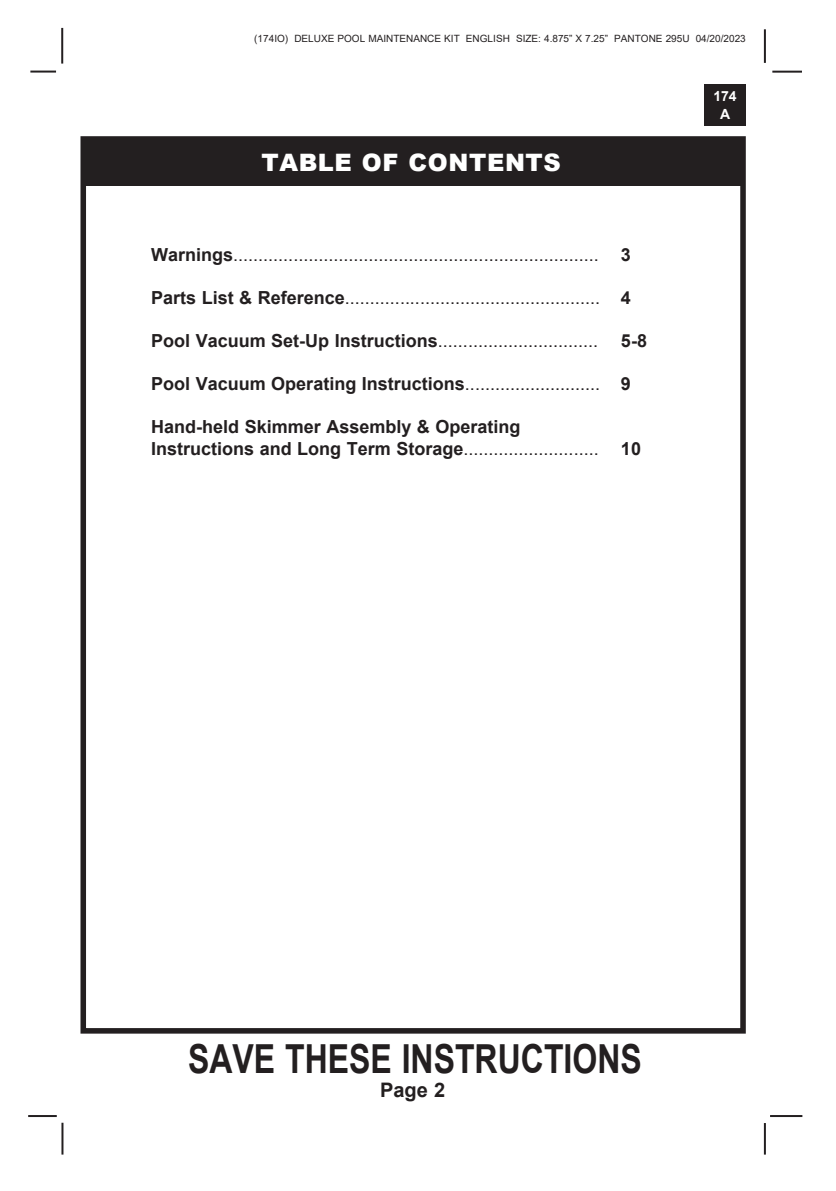
<style>
.page{position:relative;width:836px;height:1191px;background:#fff}
.page>*{position:absolute;margin:0;border:0;box-sizing:border-box;transform-origin:0 0}
.t1{font:700 40px "Arial";color:#231f20;scale:.8 1}
.t2{font:900 24px "Arial";letter-spacing:.025em;color:#fff}
.t3{font:700 20px "Arial";color:#231f20}
.t4{font:18px "Arial";color:#231f20}
.t5{font:700 18px "Arial";color:#231f20}
.t6{font:700 14px/18px "Arial";color:#fff;text-align:center}
.t7{font:10px "Arial";color:#231f20}
.s1{font-weight:700}
.s2{font-weight:400}
</style>
<div class="page">
<hr style="left:769px;top:1115px;width:33px;height:2px;background:#231f20">
<hr style="left:772px;top:71px;width:29px;height:2px;background:#231f20">
<hr style="left:763px;top:29px;width:2px;height:34px;background:#231f20">
<hr style="left:763px;top:1123px;width:2px;height:31px;background:#231f20">
<div style="left:80px;top:136px;width:665px;height:897px;border:6px solid #231f20"></div>
<div style="left:704px;top:84px;width:41px;height:41px;background:#231f20"></div>
<hr style="left:30px;top:71px;width:26px;height:2px;background:#231f20">
<hr style="left:61px;top:28px;width:2px;height:36px;background:#231f20">
<hr style="left:61px;top:1122px;width:2px;height:32px;background:#231f20">
<hr style="left:28px;top:1115px;width:29px;height:2px;background:#231f20">
<div style="left:84px;top:141px;width:657px;height:44px;background:#231f20"></div>
<p class="t7" style="left:254px;top:31px;width:493px">(174IO) DELUXE POOL MAINTENANCE KIT ENGLISH SIZE: 4.875” X 7.25” PANTONE 295U 04/20/2023</p>
<p class="t2" style="left:261px;top:145px;width:301px">TABLE OF CONTENTS</p>
<p class="t4" style="left:151px;top:242px;width:481px"><span class="s1">Warnings</span>......................................................................... <span class="s1">3</span></p>
<p class="t4" style="left:151px;top:285px;width:481px"><span class="s1">Parts List &amp; Reference</span>................................................... <span class="s1">4</span></p>
<p class="t4" style="left:151px;top:328px;width:448px"><span class="s1">Pool Vacuum Set-Up Instructions</span>................................</p>
<p class="t5" style="left:620px;top:328px;width:28px">5-8</p>
<p class="t5" style="left:151px;top:371px;width:481px">Pool Vacuum Operating Instructions<span class="s2">...........................</span> 9</p>
<p class="t5" style="left:151px;top:414px;width:371px">Hand-held Skimmer Assembly &amp; Operating</p>
<p class="t5" style="left:151px;top:436px;width:491px">Instructions and Long Term Storage<span class="s2">...........................</span> 10</p>
<p class="t6" style="left:713px;top:87px;width:25px">174<br>A</p>
<h1 class="t1" style="left:188px;top:1030px;width:568px">SAVE THESE INSTRUCTIONS</h1>
<p class="t3" style="left:380px;top:1075px;width:67px">Page 2</p>
</div>
